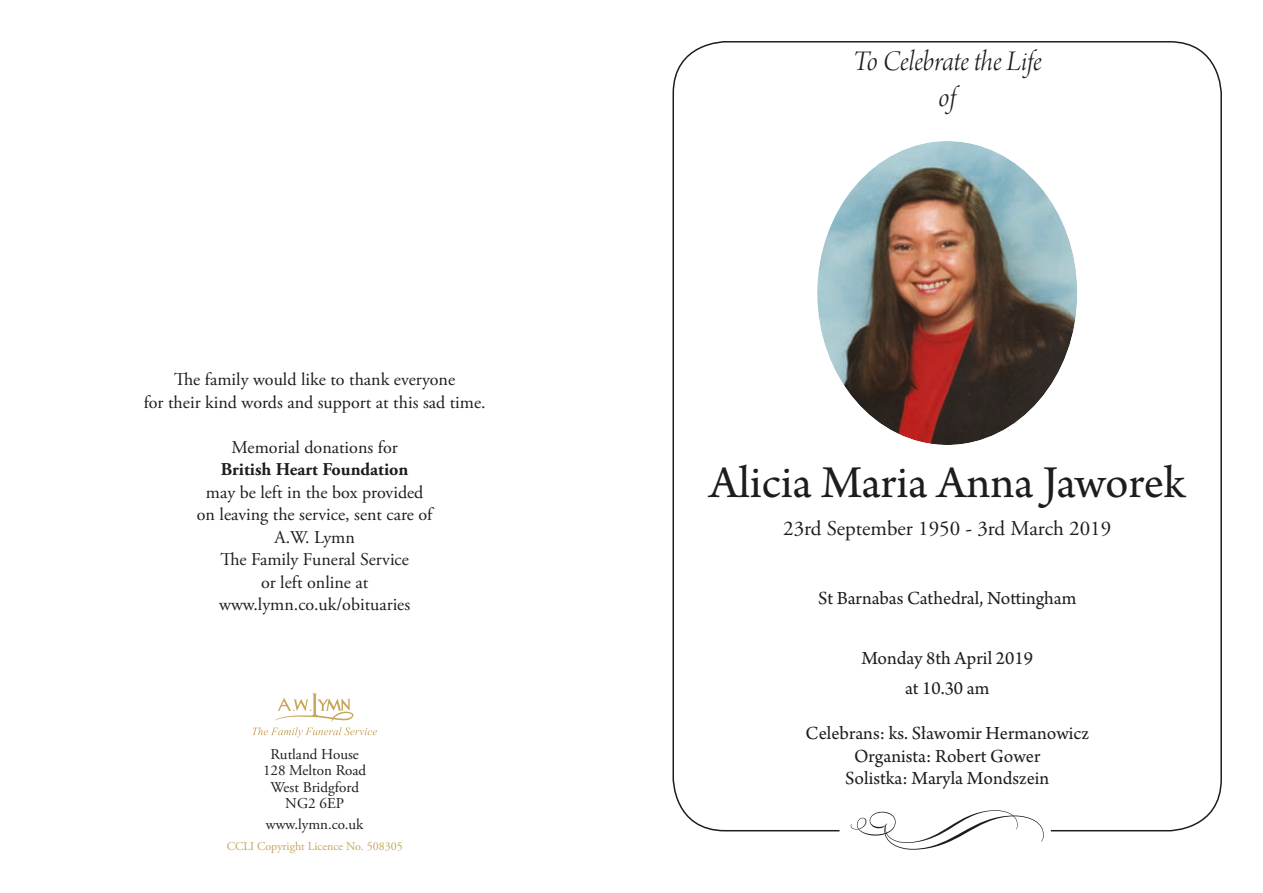
<style>
.page{position:relative;width:1263px;height:893px;background:#fff}
.page>*{position:absolute;margin:0;border:0;box-sizing:border-box;transform-origin:0 0}
.t1{font:48px "Arno Pro";letter-spacing:-.005em;color:#1d1d1b}
.t2{font:30px/36px "Arno Pro Light Italic Display";letter-spacing:-.005em;color:#1d1d1b;text-align:center}
.t3{font:21px "Adobe Garamond Pro";color:#1d1d1b}
.t4{font:19.5px/22.5px "Arno Pro";color:#1d1d1b;text-align:center}
.t5{font:18px/22.5px "Adobe Garamond Pro";color:#1d1d1b;text-align:center}
.t6{font:700 18px "Adobe Garamond Pro";color:#1d1d1b}
.t7{font:15px/16.5px "Adobe Garamond Pro";color:#1d1d1b;text-align:center}
.t8{font:12px "Adobe Garamond Pro";color:#c6a65b}
</style>
<div class="page">
<svg style="left:851px;top:810px;width:193px;height:40px"></svg>
<img style="left:819px;top:143px;width:257px;height:300px">
<svg style="left:252px;top:693px;width:125px;height:44px"></svg>
<p class="t5" style="left:144px;top:369px;width:343px">The family would like to thank everyone<br>for their kind words and support at this sad time.</p>
<p class="t5" style="left:232px;top:436px;width:168px">Memorial donations for</p>
<p class="t6" style="left:221px;top:459px;width:189px">British Heart Foundation</p>
<p class="t5" style="left:197px;top:481px;width:237px">may be left in the box provided on leaving the service, sent care of<br>A.W. Lymn<br>The Family Funeral Service<br>or left online at www.lymn.co.uk/obituaries</p>
<p class="t7" style="left:263px;top:746px;width:105px">Rutland House<br>128 Melton Road<br>West Bridgford<br>NG2 6EP</p>
<p class="t7" style="left:266px;top:816px;width:99px">www.lymn.co.uk</p>
<p class="t8" style="left:227px;top:839px;width:178px">CCLI Copyright Licence No. 508305</p>
<h2 class="t2" style="left:853px;top:45px;width:190px">To Celebrate the Life of</h2>
<h1 class="t1" style="left:709px;top:455px;width:478px">Alicia Maria Anna Jaworek</h1>
<p class="t3" style="left:783px;top:516px;width:329px">23rd September 1950 - 3rd March 2019</p>
<p class="t4" style="left:818px;top:588px;width:260px">St Barnabas Cathedral, Nottingham</p>
<p class="t4" style="left:861px;top:644px;width:173px;line-height:30px">Monday 8th April 2019 at 10.30 am</p>
<p class="t4" style="left:805px;top:723px;width:285px">Celebrans: ks. Sławomir Hermanowicz<br>Organista: Robert Gower<br>Solistka: Maryla Mondszein</p>
</div>
